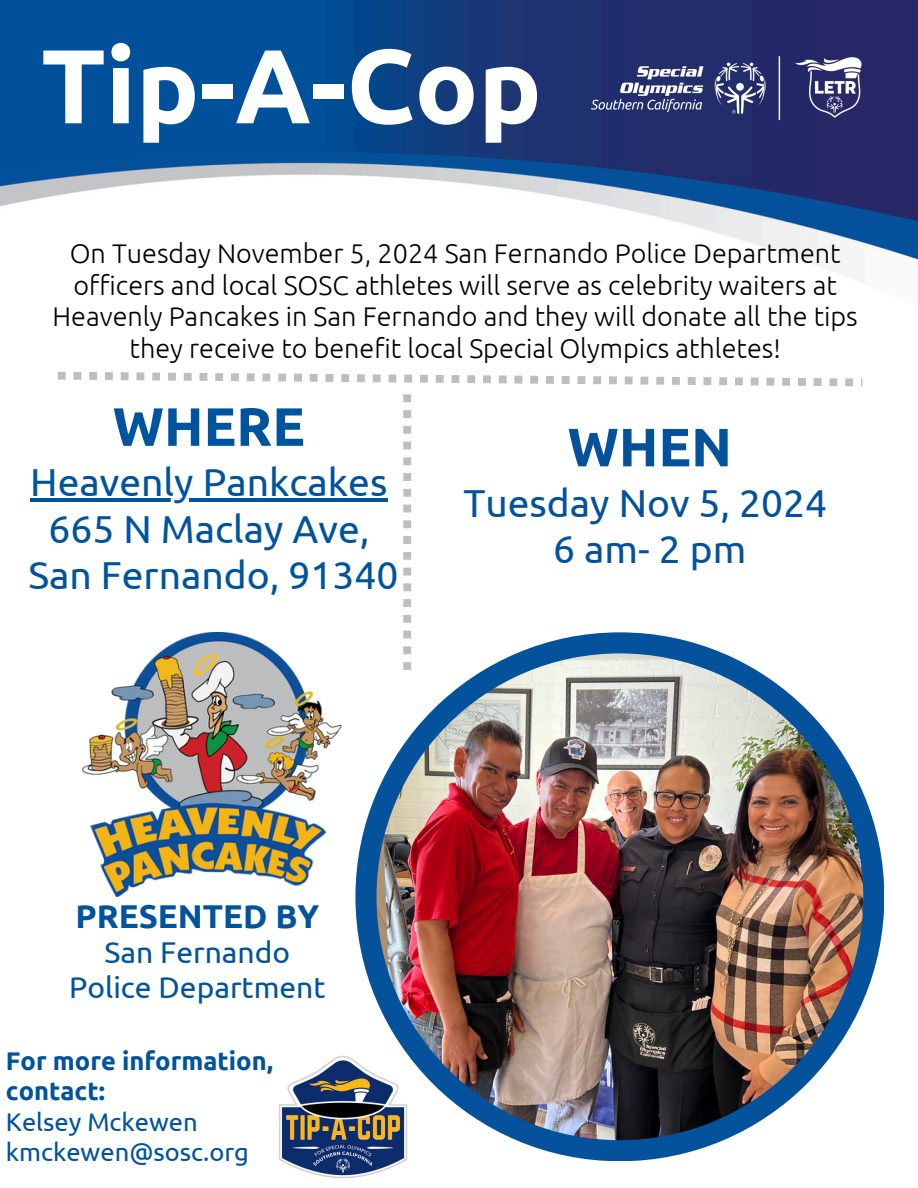
<style>
.page{position:relative;width:918px;height:1188px;background:#fff}
.page>*{position:absolute;margin:0;border:0;box-sizing:border-box;transform-origin:0 0}
.t1{font:700 105px "Ubuntu";color:#fff}
.t2{font:700 54px "Ubuntu";color:#00539d}
.t3{font:700 54px "Ubuntu";color:#04529c}
.t4{font:39px/46.2px "Ubuntu";color:#00539d;text-align:center}
.t5{font:39px/46.2px "Ubuntu";color:#04529c;text-align:center}
.t6{font:700 33px "Ubuntu";color:#00539d}
.t7{font:30px/34.8px "Ubuntu";color:#00539d;text-align:center}
.t8{font:300 27px/31.5px "Ubuntu";color:#000;text-align:center}
.t9{font:25.5px "Ubuntu";color:#00539d}
.t10{font:700 25.5px/30.3px "Ubuntu";color:#00539d}
</style>
<div class="page">
<img style="left:0;top:0;width:918px;height:1161px">
<svg style="left:403px;top:394px;width:8px;height:276px"></svg>
<img style="left:277px;top:1046px;width:134px;height:133px">
<div style="left:355px;top:632px;width:529px;height:529px;background:#04529c;border-radius:50%"></div>
<img style="left:377px;top:653px;width:486px;height:487px;border-radius:50%">
<img style="left:566px;top:40px;width:329px;height:93px">
<svg style="left:58px;top:372px;width:804px;height:14px"></svg>
<img style="left:59px;top:632px;width:300px;height:265px">
<hr style="left:30px;top:499px;width:358px;height:3px;background:#00539d">
<p class="t1" style="left:41px;top:25px;width:502px">Tip-A-Cop</p>
<p class="t8" style="left:53px;top:237px;width:807px">On Tuesday November 5, 2024 San Fernando Police Department officers and local SOSC athletes will serve as celebrity waiters at Heavenly Pancakes in San Fernando and they will donate all the tips they receive to benefit local Special Olympics athletes!</p>
<h3 class="t2" style="left:113px;top:396px;width:194px">WHERE</h3>
<p class="t4" style="left:28px;top:459px;width:371px">Heavenly Pankcakes<br>665 N Maclay Ave,<br>San Fernando, 91340</p>
<p class="t3" style="left:568px;top:416px;width:166px">WHEN</p>
<p class="t5" style="left:463px;top:479px;width:365px">Tuesday Nov 5, 2024<br>6 am- 2 pm</p>
<p class="t6" style="left:75px;top:898px;width:245px">PRESENTED BY</p>
<p class="t7" style="left:69px;top:935px;width:258px">San Fernando<br>Police Department</p>
<p class="t10" style="left:6px;top:1045px;width:269px">For more information, contact:</p>
<p class="t9" style="left:6px;top:1107px;width:193px">Kelsey Mckewen</p>
<p class="t9" style="left:6px;top:1137px;width:245px">kmckewen@sosc.org</p>
</div>
